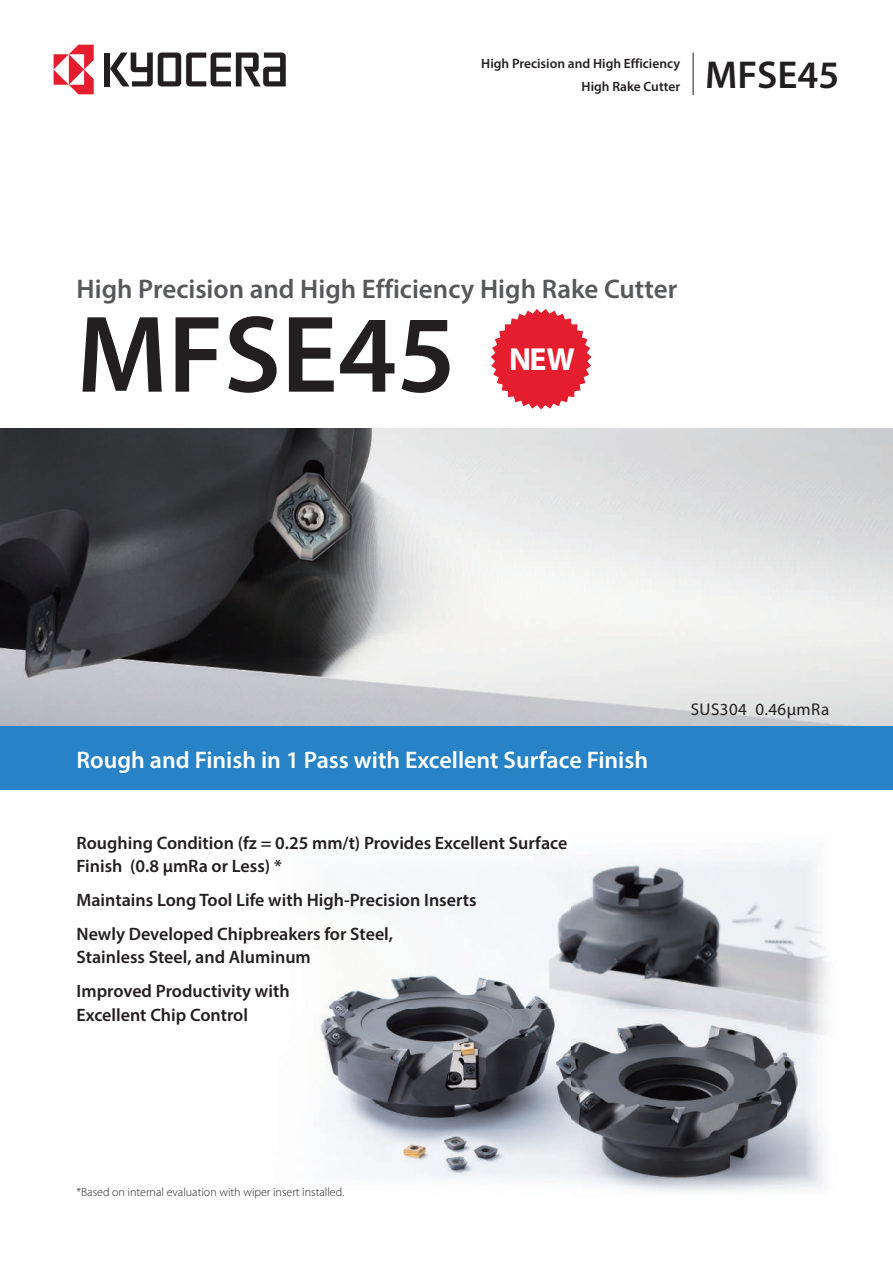
<style>
.page{position:relative;width:893px;height:1263px;background:#fff}
.page>*{position:absolute;margin:0;border:0;box-sizing:border-box;transform-origin:0 0}
.t1{font:600 110.25px "Myriad Pro";color:#231f20}
.t2{font:600 39px "Myriad Pro";color:#231f20}
.t3{font:700 31.95px "Myriad Pro";color:#fff}
.t4{font:600 27px "Myriad Pro";color:#57585a}
.t5{font:600 24px "Myriad Pro";color:#fff}
.t6{font:600 18px/34px "Myriad Pro";color:#231f20}
.t7{font:16.95px "Myriad Pro";letter-spacing:.025em;color:#231f20}
.t8{font:600 13.5px/22.4px "Myriad Pro";color:#231f20;text-align:right}
.t9{font:300 12px "Myriad Pro";color:#231f20}
</style>
<div class="page">
<img style="left:320px;top:855px;width:509px;height:337px">
<img style="left:0;top:428px;width:893px;height:298px">
<div style="left:104px;top:53px;width:6px;height:33px;background:#231f20"></div>
<svg style="left:110px;top:53px;width:176px;height:33px"></svg>
<svg style="left:54px;top:45px;width:40px;height:49px"></svg>
<hr style="left:693px;top:53px;width:1px;height:42px;background:#231f20">
<div style="left:0;top:726px;width:893px;height:63px;background:#2783c5"></div>
<svg style="left:491px;top:309px;width:101px;height:101px"></svg>
<p class="t8" style="left:481px;top:52px;width:200px">High Precision and High Efficiency<br>High Rake Cutter</p>
<h2 class="t2" style="left:705px;top:51px;width:136px">MFSE45</h2>
<h3 class="t4" style="left:77px;top:272px;width:602px">High Precision and High Efficiency High Rake Cutter</h3>
<h1 class="t1" style="left:77px;top:284px;width:381px">MFSE45</h1>
<h3 class="t3" style="left:509px;top:338px;width:67px">NEW</h3>
<h3 class="t5" style="left:77px;top:744px;width:573px">Rough and Finish in 1 Pass with Excellent Surface Finish</h3>
<p class="t6" style="left:77px;top:830px;width:492px;line-height:23.4px">Roughing Condition (fz = 0.25 mm/t) Provides Excellent Surface<br>Finish (0.8 μmRa or Less) *</p>
<p class="t6" style="left:77px;top:882px;width:402px">Maintains Long Tool Life with High-Precision Inserts<br>Newly Developed Chipbreakers for Steel,</p>
<p class="t6" style="left:77px;top:940px;width:236px">Stainless Steel, and Aluminum<br>Improved Productivity with</p>
<p class="t6" style="left:77px;top:997px;width:173px">Excellent Chip Control</p>
<p class="t7" style="left:691px;top:699px;width:140px">SUS304 0.46μmRa</p>
<p class="t9" style="left:77px;top:1185px;width:269px">*Based on internal evaluation with wiper insert installed.</p>
</div>
